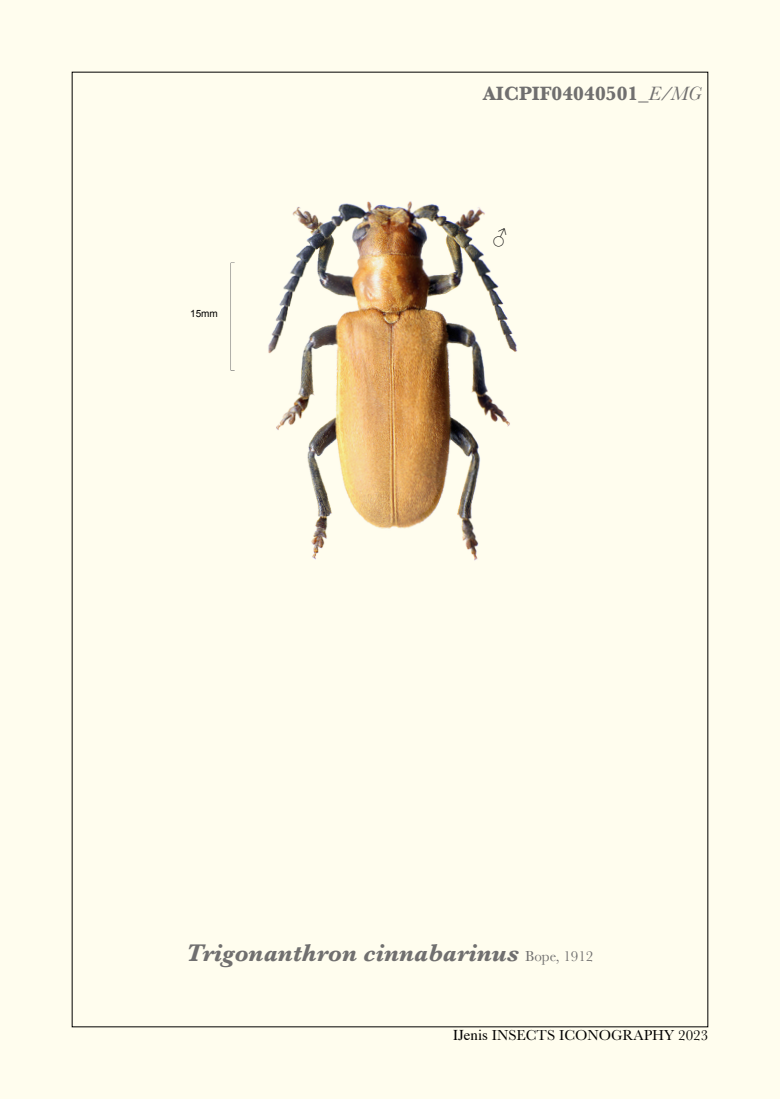
<style>
.page{position:relative;width:780px;height:1099px;background:#fff}
.page>*{position:absolute;margin:0;border:0;box-sizing:border-box;transform-origin:0 0}
.t1{font:italic 700 25px "Baskerville";color:#706f6f}
.t2{font:700 20px "Baskerville";color:#706f6f}
.t3{font:700 20px "Arial";color:#000}
.t4{font:15px "Baskerville";color:#000}
.t5{font:10px "Arial";color:#000}
.s1{font-weight:400;font-style:italic}
.s2{font-weight:400;font-style:normal;font-size:15px}
.s3{font-family:"Times"}
</style>
<div class="page">
<div style="left:0;top:0;width:780px;height:1098px;background:#fffdee"></div>
<img style="left:230px;top:262px;width:5px;height:109px">
<img style="left:268px;top:201px;width:250px;height:360px">
<p class="t2" style="left:483px;top:79px;width:219px">AICPIF04040501_<span class="s1">E/MG</span></p>
<p class="t5" style="left:190px;top:307px;width:29px">15mm</p>
<p class="t3" style="left:492px;top:223px;width:16px">♂</p>
<p class="t1" style="left:186px;top:935px;width:408px">Trigonanthron cinnabarinus <span class="s2">Bope, 1912</span></p>
<p class="t4" style="left:453px;top:1025px;width:257px"><span class="s3">IJenis</span> INSECTS ICONOGRAPHY 2023</p>
</div>
